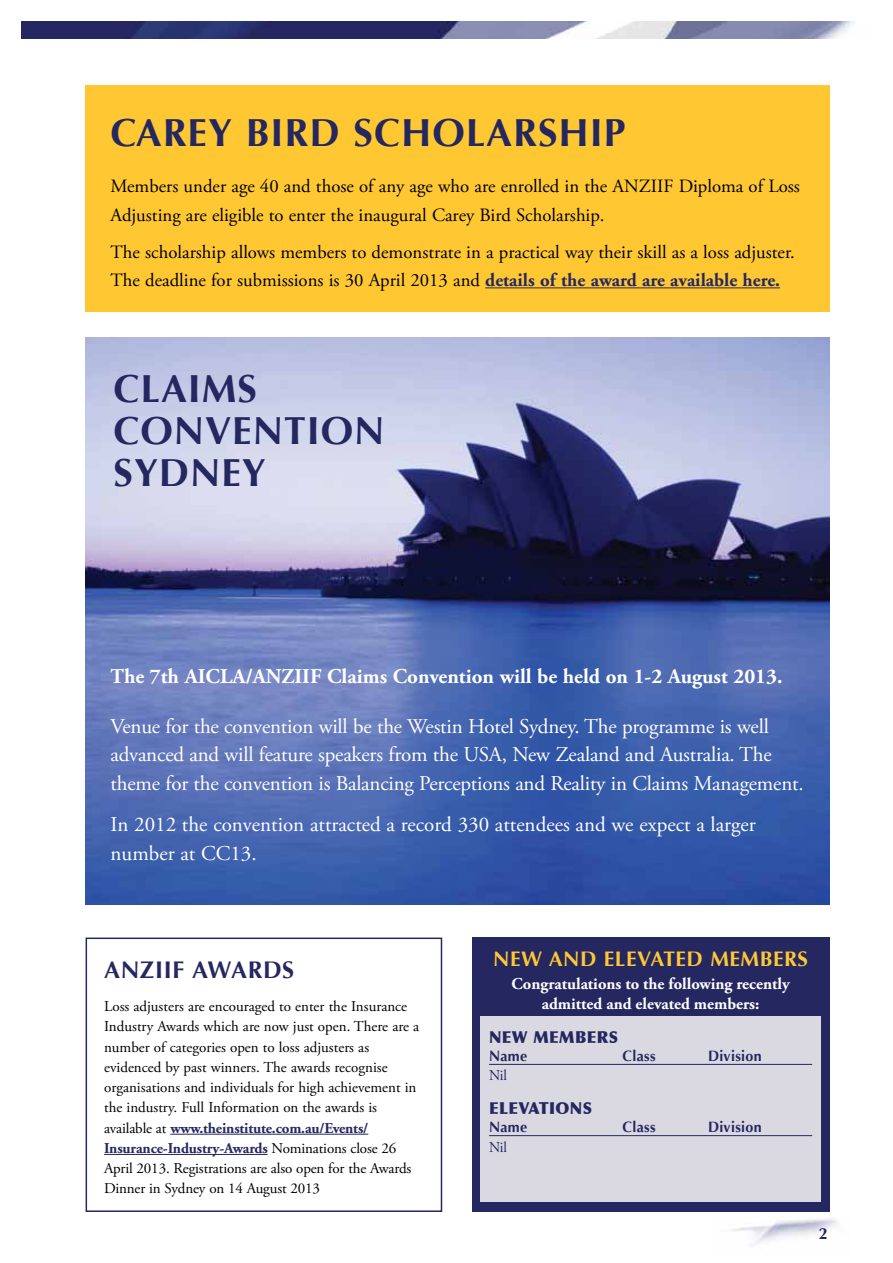
<style>
.page{position:relative;width:893px;height:1263px;background:#fff}
.page>*{position:absolute;margin:0;border:0;box-sizing:border-box;transform-origin:0 0}
.t1{font:700 39px/42px "Optima";letter-spacing:.025em;color:#242760}
.t2{font:700 24px "Optima";letter-spacing:.025em;color:#242760}
.t3{font:21px/28.5px "Adobe Garamond Pro";letter-spacing:-.01em;color:#fff}
.t4{font:700 21px "Adobe Garamond Pro";color:#fff}
.t5{font:700 21px "Optima";letter-spacing:.025em;color:#ffc832}
.t6{font:18.75px/28.5px "Adobe Garamond Pro";color:#000}
.t7{font:700 16.5px/19.5px "Adobe Garamond Pro";color:#fff;text-align:center}
.t8{font:900 16.5px "Optima";letter-spacing:.025em;color:#242760;scale:.95 1}
.t9{font:700 16.2px "Optima";color:#242760}
.t10{font:15px/20.2px "Adobe Garamond Pro";color:#000}
.t11{font:700 15px/20.2px "Adobe Garamond";letter-spacing:-.01em;color:#242760}
.t12{font:700 15px "Optima";letter-spacing:.025em;color:#242760;scale:.95 1}
.t13{font:15px "Adobe Garamond Pro";letter-spacing:-.01em;color:#242760;scale:.95 1}
.s1{font-family:"Adobe Garamond";font-weight:700;color:#242760}
.s2{font-family:"Adobe Garamond Pro";font-weight:400;color:#000}
</style>
<div class="page">
<img style="left:731px;top:1218px;width:106px;height:28px">
<img style="left:21px;top:21px;width:833px;height:17px">
<div style="left:85px;top:85px;width:744px;height:226px;background:#ffc832"></div>
<hr style="left:485px;top:287px;width:295px;height:1px;background:#242760">
<hr style="left:170px;top:1134px;width:198px;height:1px;background:#242760">
<hr style="left:104px;top:1154px;width:164px;height:1px;background:#242760">
<div style="left:86px;top:937px;width:356px;height:275px;border:2px solid #242760"></div>
<div style="left:472px;top:937px;width:357px;height:275px;background:#242760"></div>
<div style="left:480px;top:1016px;width:341px;height:186px;background:#dad8e1"></div>
<hr style="left:489px;top:1064px;width:323px;height:1px;background:#242760">
<hr style="left:489px;top:1135px;width:323px;height:1px;background:#242760">
<img style="left:85px;top:338px;width:744px;height:567px">
<h1 class="t1" style="left:111px;top:113px;width:25px">CARE</h1>
<h1 class="t1" style="left:208px;top:113px;width:171px">Y BIRD SCH</h1>
<h1 class="t1" style="left:432px;top:113px;width:58px">OLARSH</h1>
<h1 class="t1" style="left:590px;top:113px;width:37px">IP</h1>
<p class="t6" style="left:111px;top:172px;width:691px">Members under age 40 and those of any age who are enrolled in the ANZIIF Diploma of Loss<br>Adjusting are eligible to enter the inaugural Carey Bird Scholarship.</p>
<p class="t6" style="left:111px;top:238px;width:686px">The scholarship allows members to demonstrate in a practical way their skill as a loss adjuster.<br>The deadline for submissions is 30 April 2013 and <span class="s1">details of the award are available here.</span></p>
<h1 class="t1" style="left:114px;top:368px;width:25px">CLA</h1>
<h1 class="t1" style="left:114px;top:368px;width:272px;text-indent:74px">IMS<br>CONVENTION<br>SYDNEY</h1>
<h3 class="t4" style="left:111px;top:664px;width:673px">The 7th AICLA/ANZIIF Claims Convention will be held on 1-2 August 2013.</h3>
<p class="t3" style="left:111px;top:713px;width:695px">Venue for the convention will be the Westin Hotel Sydney. The programme is well advanced and will feature speakers from the USA, New Zealand and Australia. The theme for the convention is Balancing Perceptions and Reality in Claims Management.</p>
<h3 class="t3" style="left:111px;top:811px;width:647px">In 2012 the convention attracted a record 330 attendees and we expect a larger number at CC13.</h3>
<h2 class="t2" style="left:104px;top:956px;width:107px">ANZIIF AWAR</h2>
<h2 class="t2" style="left:263px;top:956px;width:31px">DS</h2>
<p class="t10" style="left:104px;top:997px;width:317px">Loss adjusters are encouraged to enter the Insurance Industry Awards which are now just open. There are a number of categories open to loss adjusters as evidenced by past winners. The awards recognise organisations and individuals for high achievement in the industry. Full Information on the awards is</p>
<p class="t11" style="left:104px;top:1118px;width:294px"><span class="s2">available at</span> www.theinstitute.com.au/Events/<br>Insurance-Industry-Awards <span class="s2">Nominations close 26</span></p>
<p class="t10" style="left:104px;top:1159px;width:309px">April 2013. Registrations are also open for the Awards<br>Dinner in Sydney on 14 August 2013</p>
<h3 class="t5" style="left:493px;top:946px;width:292px">New AND Elevated MEMBERS</h3>
<p class="t7" style="left:511px;top:974px;width:280px">Congratulations to the following recently admitted and elevated members:</p>
<p class="t8" style="left:489px;top:1027px;width:137px">NEW MEMBERS</p>
<p class="t12" style="left:489px;top:1047px;width:97px">Name C</p>
<p class="t12" style="left:632px;top:1047px;width:26px">lass</p>
<p class="t12" style="left:708px;top:1047px;width:58px">Division</p>
<p class="t13" style="left:489px;top:1066px;width:20px">Nil</p>
<p class="t8" style="left:489px;top:1098px;width:110px">ELEVATIONS</p>
<p class="t12" style="left:489px;top:1118px;width:97px">Name C</p>
<p class="t12" style="left:632px;top:1118px;width:26px">lass</p>
<p class="t12" style="left:708px;top:1118px;width:58px">Division</p>
<p class="t13" style="left:489px;top:1138px;width:20px">Nil</p>
<p class="t9" style="left:819px;top:1224px;width:10px">2</p>
</div>
